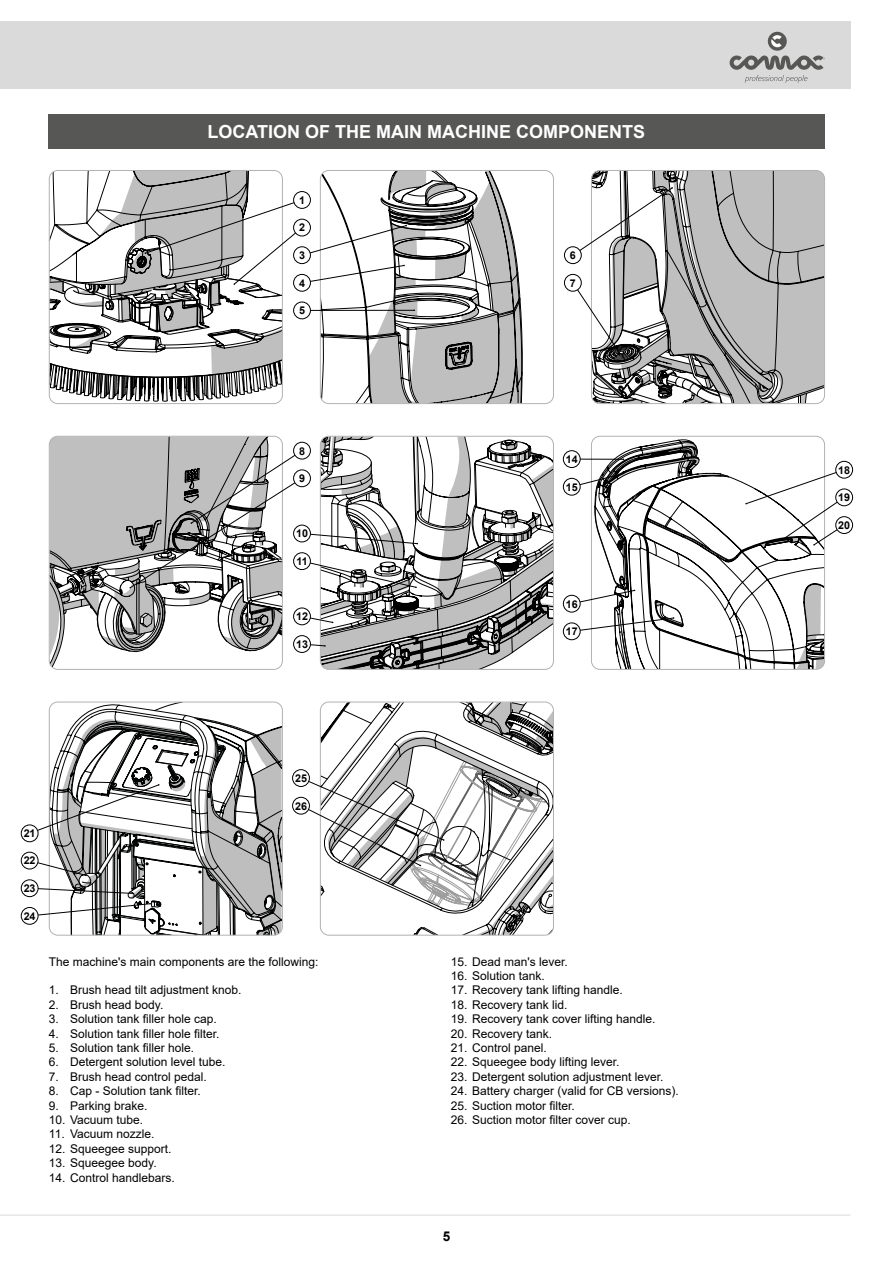
<style>
.page{position:relative;width:893px;height:1263px;background:#fff}
.page>*{position:absolute;margin:0;border:0;box-sizing:border-box;transform-origin:0 0}
.t1{font:700 18px "Arial";color:#fff}
.t2{font:700 13.5px "Arial";color:#000}
.t3{font:12px "Arial";color:#000}
.t4{font:700 10.8px "Arial";color:#000}
</style>
<div class="page">
<div style="left:49px;top:115px;width:776px;height:34px;background:#575756"></div>
<div style="left:0;top:21px;width:850px;height:68px;background:#dadada"></div>
<div style="left:768px;top:32px;width:19px;height:19px;background:#575756;border-radius:50%"></div>
<svg style="left:771px;top:35px;width:11px;height:12px"></svg>
<svg style="left:730px;top:56px;width:95px;height:27px"></svg>
<hr style="left:0;top:1215px;width:850px;height:1px;background:#dadada">
<svg style="left:49px;top:705px;width:145px;height:12px"></svg>
<svg style="left:154px;top:704px;width:28px;height:7px"></svg>
<svg style="left:773px;top:170px;width:52px;height:234px;background:#b7b7b7"></svg>
<svg style="left:300px;top:702px;width:253px;height:228px"></svg>
<svg style="left:29px;top:717px;width:253px;height:219px"></svg>
<svg style="left:571px;top:439px;width:274px;height:230px"></svg>
<svg style="left:572px;top:170px;width:201px;height:234px"></svg>
<svg style="left:49px;top:170px;width:474px;height:234px"></svg>
<svg style="left:49px;top:436px;width:504px;height:233px"></svg>
<div style="left:294px;top:192px;width:16px;height:16px;background:#fff;border-radius:50%"></div>
<div style="left:293px;top:191px;width:18px;height:18px;border:1px solid #000;border-radius:50%"></div>
<div style="left:294px;top:470px;width:16px;height:17px;background:#fff;border-radius:50%"></div>
<div style="left:293px;top:470px;width:18px;height:17px;border:1px solid #000;border-radius:50%"></div>
<div style="left:294px;top:442px;width:16px;height:17px;background:#fff;border-radius:50%"></div>
<div style="left:293px;top:442px;width:18px;height:17px;border:1px solid #000;border-radius:50%"></div>
<div style="left:294px;top:247px;width:16px;height:17px;background:#fff;border-radius:50%"></div>
<div style="left:293px;top:247px;width:18px;height:17px;border:1px solid #000;border-radius:50%"></div>
<div style="left:294px;top:525px;width:16px;height:17px;background:#fff;border-radius:50%"></div>
<div style="left:293px;top:525px;width:18px;height:17px;border:1px solid #000;border-radius:50%"></div>
<div style="left:563px;top:451px;width:17px;height:16px;background:#fff;border-radius:50%"></div>
<div style="left:563px;top:450px;width:17px;height:18px;border:1px solid #000;border-radius:50%"></div>
<div style="left:21px;top:852px;width:17px;height:17px;background:#fff;border-radius:50%"></div>
<div style="left:21px;top:852px;width:17px;height:17px;border:1px solid #000;border-radius:50%"></div>
<div style="left:293px;top:770px;width:16px;height:16px;background:#fff;border-radius:50%"></div>
<div style="left:292px;top:769px;width:18px;height:18px;border:1px solid #000;border-radius:50%"></div>
<div style="left:836px;top:461px;width:17px;height:17px;background:#fff;border-radius:50%"></div>
<div style="left:836px;top:461px;width:17px;height:17px;border:1px solid #000;border-radius:50%"></div>
<div style="left:294px;top:553px;width:16px;height:17px;background:#fff;border-radius:50%"></div>
<div style="left:293px;top:552px;width:18px;height:18px;border:1px solid #000;border-radius:50%"></div>
<div style="left:563px;top:478px;width:17px;height:17px;background:#fff;border-radius:50%"></div>
<div style="left:563px;top:478px;width:17px;height:17px;border:1px solid #000;border-radius:50%"></div>
<div style="left:21px;top:880px;width:17px;height:17px;background:#fff;border-radius:50%"></div>
<div style="left:21px;top:880px;width:17px;height:17px;border:1px solid #000;border-radius:50%"></div>
<div style="left:293px;top:797px;width:16px;height:17px;background:#fff;border-radius:50%"></div>
<div style="left:292px;top:797px;width:18px;height:17px;border:1px solid #000;border-radius:50%"></div>
<div style="left:21px;top:907px;width:17px;height:17px;background:#fff;border-radius:50%"></div>
<div style="left:21px;top:907px;width:17px;height:17px;border:1px solid #000;border-radius:50%"></div>
<div style="left:21px;top:825px;width:17px;height:17px;background:#fff;border-radius:50%"></div>
<div style="left:21px;top:825px;width:17px;height:17px;border:1px solid #000;border-radius:50%"></div>
<div style="left:836px;top:489px;width:17px;height:17px;background:#fff;border-radius:50%"></div>
<div style="left:836px;top:489px;width:17px;height:17px;border:1px solid #000;border-radius:50%"></div>
<div style="left:836px;top:517px;width:17px;height:16px;background:#fff;border-radius:50%"></div>
<div style="left:836px;top:516px;width:17px;height:18px;border:1px solid #000;border-radius:50%"></div>
<div style="left:563px;top:623px;width:17px;height:17px;background:#fff;border-radius:50%"></div>
<div style="left:563px;top:623px;width:17px;height:17px;border:1px solid #000;border-radius:50%"></div>
<div style="left:563px;top:595px;width:17px;height:17px;background:#fff;border-radius:50%"></div>
<div style="left:563px;top:595px;width:17px;height:17px;border:1px solid #000;border-radius:50%"></div>
<div style="left:564px;top:247px;width:17px;height:17px;background:#fff;border-radius:50%"></div>
<div style="left:564px;top:247px;width:17px;height:17px;border:1px solid #000;border-radius:50%"></div>
<div style="left:294px;top:219px;width:16px;height:17px;background:#fff;border-radius:50%"></div>
<div style="left:293px;top:219px;width:18px;height:17px;border:1px solid #000;border-radius:50%"></div>
<div style="left:294px;top:274px;width:16px;height:17px;background:#fff;border-radius:50%"></div>
<div style="left:293px;top:274px;width:18px;height:17px;border:1px solid #000;border-radius:50%"></div>
<div style="left:564px;top:274px;width:17px;height:17px;background:#fff;border-radius:50%"></div>
<div style="left:564px;top:274px;width:17px;height:17px;border:1px solid #000;border-radius:50%"></div>
<div style="left:294px;top:302px;width:16px;height:17px;background:#fff;border-radius:50%"></div>
<div style="left:293px;top:302px;width:18px;height:17px;border:1px solid #000;border-radius:50%"></div>
<div style="left:294px;top:608px;width:16px;height:17px;background:#fff;border-radius:50%"></div>
<div style="left:293px;top:608px;width:18px;height:17px;border:1px solid #000;border-radius:50%"></div>
<div style="left:294px;top:636px;width:16px;height:16px;background:#fff;border-radius:50%"></div>
<div style="left:293px;top:635px;width:18px;height:18px;border:1px solid #000;border-radius:50%"></div>
<h1 class="t1" style="left:207px;top:119px;width:439px">LOCATION OF THE MAIN MACHINE COMPONENTS</h1>
<p class="t4" style="left:299px;top:192px;width:7px">1</p>
<p class="t4" style="left:299px;top:220px;width:7px">2</p>
<p class="t4" style="left:299px;top:248px;width:7px">3</p>
<p class="t4" style="left:570px;top:248px;width:7px">6</p>
<p class="t4" style="left:299px;top:275px;width:7px">4</p>
<p class="t4" style="left:570px;top:275px;width:7px">7</p>
<p class="t4" style="left:299px;top:303px;width:7px">5</p>
<p class="t4" style="left:299px;top:443px;width:7px">8</p>
<p class="t4" style="left:299px;top:471px;width:7px">9</p>
<p class="t4" style="left:296px;top:526px;width:13px">10</p>
<p class="t4" style="left:296px;top:554px;width:13px">11</p>
<p class="t4" style="left:296px;top:609px;width:13px">12</p>
<p class="t4" style="left:296px;top:636px;width:13px">13</p>
<p class="t4" style="left:24px;top:826px;width:13px">21</p>
<p class="t4" style="left:24px;top:853px;width:13px">22</p>
<p class="t4" style="left:24px;top:881px;width:13px">23</p>
<p class="t4" style="left:24px;top:908px;width:13px">24</p>
<p class="t4" style="left:295px;top:770px;width:13px">25</p>
<p class="t4" style="left:295px;top:798px;width:13px">26</p>
<p class="t3" style="left:49px;top:953px;width:271px">The machine's main components are the following:</p>
<p class="t3" style="left:49px;top:982px;width:194px">1. Brush head tilt adjustment knob.</p>
<p class="t3" style="left:49px;top:996px;width:116px">2. Brush head body.</p>
<p class="t3" style="left:49px;top:1011px;width:169px">3. Solution tank filler hole cap.</p>
<p class="t3" style="left:49px;top:1025px;width:172px">4. Solution tank filler hole filter.</p>
<p class="t3" style="left:49px;top:1039px;width:147px">5. Solution tank filler hole.</p>
<p class="t3" style="left:49px;top:1054px;width:178px">6. Detergent solution level tube.</p>
<p class="t3" style="left:49px;top:1068px;width:160px">7. Brush head control pedal.</p>
<p class="t3" style="left:49px;top:1083px;width:154px">8. Cap - Solution tank filter.</p>
<p class="t3" style="left:49px;top:1097px;width:100px">9. Parking brake.</p>
<p class="t3" style="left:49px;top:1111px;width:96px">10. Vacuum tube.</p>
<p class="t3" style="left:49px;top:1126px;width:107px">11. Vacuum nozzle.</p>
<p class="t3" style="left:49px;top:1140px;width:124px">12. Squeegee support.</p>
<p class="t3" style="left:49px;top:1155px;width:109px">13. Squeegee body.</p>
<p class="t3" style="left:49px;top:1169px;width:127px">14. Control handlebars.</p>
<p class="t4" style="left:566px;top:452px;width:13px">14</p>
<p class="t4" style="left:566px;top:479px;width:13px">15</p>
<p class="t4" style="left:566px;top:596px;width:13px">16</p>
<p class="t4" style="left:566px;top:624px;width:13px">17</p>
<p class="t3" style="left:451px;top:953px;width:118px">15. Dead man's lever.</p>
<p class="t3" style="left:451px;top:967px;width:95px">16. Solution tank.</p>
<p class="t3" style="left:451px;top:982px;width:173px">17. Recovery tank lifting handle.</p>
<p class="t3" style="left:451px;top:996px;width:118px">18. Recovery tank lid.</p>
<p class="t3" style="left:451px;top:1011px;width:206px">19. Recovery tank cover lifting handle.</p>
<p class="t3" style="left:451px;top:1025px;width:103px">20. Recovery tank.</p>
<p class="t3" style="left:451px;top:1039px;width:97px">21. Control panel.</p>
<p class="t3" style="left:451px;top:1054px;width:170px">22. Squeegee body lifting lever.</p>
<p class="t3" style="left:451px;top:1068px;width:214px">23. Detergent solution adjustment lever.</p>
<p class="t3" style="left:451px;top:1083px;width:229px">24. Battery charger (valid for CB versions).</p>
<p class="t3" style="left:451px;top:1097px;width:125px">25. Suction motor filter.</p>
<p class="t3" style="left:451px;top:1111px;width:181px">26. Suction motor filter cover cup.</p>
<p class="t2" style="left:443px;top:1227px;width:9px">5</p>
<p class="t4" style="left:838px;top:462px;width:13px">18</p>
<p class="t4" style="left:838px;top:490px;width:13px">19</p>
<p class="t4" style="left:838px;top:518px;width:13px">20</p>
</div>
